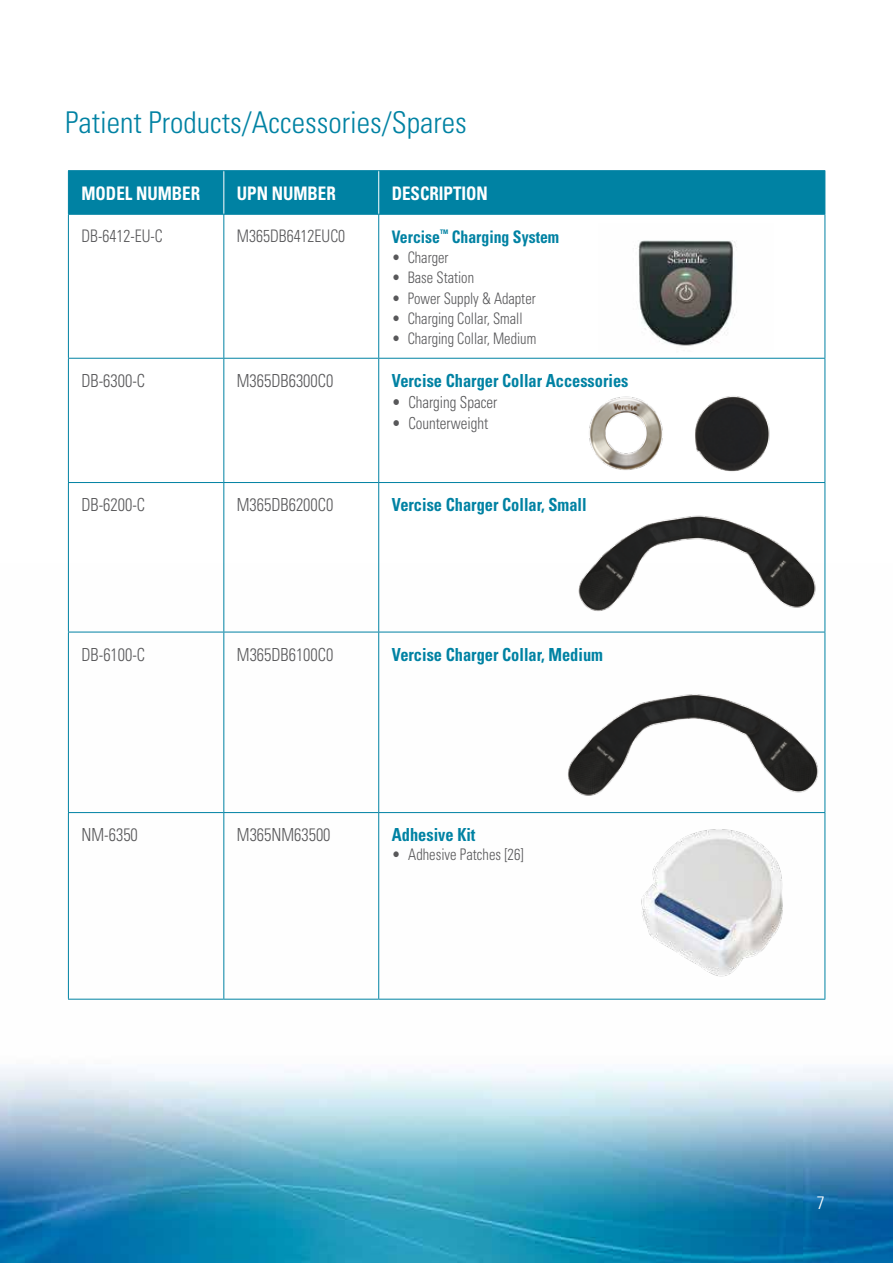
<style>
.page{position:relative;width:893px;height:1263px;background:#fff}
.page>*{position:absolute;margin:0;border:0;box-sizing:border-box;transform-origin:0 0}
.t1{font:300 condensed 30px "Univers";color:#0082a3}
.t2{font:700 condensed 18.6px "Univers";color:#fff;scale:.91 1}
.t3{font:700 condensed 18px "Univers";color:#0082a3;scale:.91 1}
.t4{font:300 condensed 18px "Univers";color:#58585a;scale:.91 1}
.t5{font:300 condensed 18px "Univers";color:#fff}
.t6{font:300 condensed 17.25px "Univers";color:#58585a;scale:.91 1}
.t7{font:700 condensed 17.25px "Univers";color:#0082a3;scale:.91 1}
.t8{font:300 condensed 16.5px "Univers";color:#58585a;scale:.91 1}
.t9{font:300 condensed 16.05px "Univers";color:#58585a;scale:.91 1}
.t10{font:300 condensed 15.9px "Univers";color:#58585a;scale:.91 1}
</style>
<div class="page">
<img style="left:0;top:563px;width:893px;height:700px">
<div style="left:69px;top:171px;width:755px;height:43px;background:#0082a3"></div>
<hr style="left:223px;top:171px;width:1px;height:43px;background:#fff">
<hr style="left:378px;top:171px;width:1px;height:43px;background:#fff">
<hr style="left:68px;top:215px;width:1px;height:143px;background:#0082a3">
<hr style="left:223px;top:215px;width:1px;height:143px;background:#0082a3">
<hr style="left:378px;top:215px;width:1px;height:143px;background:#0082a3">
<hr style="left:824px;top:215px;width:1px;height:143px;background:#0082a3">
<hr style="left:68px;top:358px;width:156px;height:1px;background:#0082a3">
<hr style="left:68px;top:359px;width:1px;height:123px;background:#0082a3">
<hr style="left:224px;top:358px;width:155px;height:1px;background:#0082a3">
<hr style="left:223px;top:359px;width:1px;height:123px;background:#0082a3">
<hr style="left:379px;top:358px;width:446px;height:1px;background:#0082a3">
<hr style="left:378px;top:359px;width:1px;height:123px;background:#0082a3">
<hr style="left:824px;top:359px;width:1px;height:123px;background:#0082a3">
<hr style="left:68px;top:482px;width:156px;height:1px;background:#0082a3">
<hr style="left:68px;top:483px;width:1px;height:149px;background:#0082a3">
<hr style="left:224px;top:482px;width:155px;height:1px;background:#0082a3">
<hr style="left:223px;top:483px;width:1px;height:149px;background:#0082a3">
<hr style="left:379px;top:482px;width:446px;height:1px;background:#0082a3">
<hr style="left:378px;top:483px;width:1px;height:149px;background:#0082a3">
<hr style="left:824px;top:483px;width:1px;height:149px;background:#0082a3">
<hr style="left:68px;top:632px;width:156px;height:1px;background:#0082a3">
<hr style="left:68px;top:632px;width:1px;height:180px;background:#0082a3">
<hr style="left:224px;top:632px;width:155px;height:1px;background:#0082a3">
<hr style="left:223px;top:632px;width:1px;height:180px;background:#0082a3">
<hr style="left:379px;top:632px;width:446px;height:1px;background:#0082a3">
<hr style="left:378px;top:632px;width:1px;height:180px;background:#0082a3">
<hr style="left:824px;top:632px;width:1px;height:180px;background:#0082a3">
<hr style="left:68px;top:812px;width:156px;height:1px;background:#0082a3">
<hr style="left:68px;top:813px;width:1px;height:186px;background:#0082a3">
<hr style="left:224px;top:812px;width:155px;height:1px;background:#0082a3">
<hr style="left:223px;top:813px;width:1px;height:186px;background:#0082a3">
<hr style="left:379px;top:812px;width:446px;height:1px;background:#0082a3">
<hr style="left:378px;top:813px;width:1px;height:186px;background:#0082a3">
<hr style="left:824px;top:813px;width:1px;height:186px;background:#0082a3">
<hr style="left:68px;top:999px;width:156px;height:1px;background:#0082a3">
<hr style="left:224px;top:999px;width:155px;height:1px;background:#0082a3">
<hr style="left:379px;top:999px;width:446px;height:1px;background:#0082a3">
<hr style="left:68px;top:170px;width:156px;height:1px;background:#0082a3">
<hr style="left:68px;top:171px;width:1px;height:43px;background:#0082a3">
<hr style="left:224px;top:170px;width:155px;height:1px;background:#0082a3">
<hr style="left:379px;top:170px;width:446px;height:1px;background:#0082a3">
<hr style="left:824px;top:171px;width:1px;height:43px;background:#0082a3">
<hr style="left:68px;top:214px;width:156px;height:1px;background:#0082a3">
<hr style="left:224px;top:214px;width:155px;height:1px;background:#0082a3">
<hr style="left:379px;top:214px;width:446px;height:1px;background:#0082a3">
<img style="left:577px;top:515px;width:244px;height:100px">
<img style="left:565px;top:687px;width:260px;height:112px">
<img style="left:638px;top:240px;width:99px;height:106px">
<img style="left:589px;top:396px;width:74px;height:74px">
<img style="left:633px;top:812px;width:165px;height:170px">
<img style="left:695px;top:396px;width:75px;height:76px">
<h1 class="t1" style="left:65px;top:105px;width:403px">Patient Products/Accessories/Spares</h1>
<p class="t2" style="left:81px;top:182px;width:132px">MODEL NUMBER</p>
<p class="t2" style="left:237px;top:182px;width:110px">UPN NUMBER</p>
<p class="t2" style="left:392px;top:182px;width:107px">DESCRIPTION</p>
<p class="t6" style="left:81px;top:226px;width:91px">DB-6412-EU-C</p>
<p class="t6" style="left:237px;top:226px;width:120px">M365DB6412EUC0</p>
<p class="t7" style="left:392px;top:226px;width:185px">Vercise<sup>™</sup> Charging System</p>
<p class="t10" style="left:392px;top:248px;width:64px">• Charger</p>
<p class="t10" style="left:392px;top:268px;width:92px">• Base Station</p>
<p class="t10" style="left:392px;top:288px;width:160px">• Power Supply &amp; Adapter</p>
<p class="t10" style="left:392px;top:308px;width:145px">• Charging Collar, Small</p>
<p class="t10" style="left:392px;top:329px;width:160px">• Charging Collar, Medium</p>
<p class="t4" style="left:81px;top:370px;width:71px">DB-6300-C</p>
<p class="t4" style="left:237px;top:370px;width:107px">M365DB6300C0</p>
<p class="t3" style="left:392px;top:369px;width:262px">Vercise Charger Collar Accessories</p>
<p class="t8" style="left:392px;top:392px;width:118px">• Charging Spacer</p>
<p class="t8" style="left:392px;top:413px;width:108px">• Counterweight</p>
<p class="t4" style="left:81px;top:494px;width:71px">DB-6200-C</p>
<p class="t4" style="left:237px;top:494px;width:107px">M365DB6200C0</p>
<p class="t3" style="left:392px;top:494px;width:216px">Vercise Charger Collar, Small</p>
<p class="t4" style="left:82px;top:643px;width:71px">DB-6100-C</p>
<p class="t4" style="left:237px;top:643px;width:107px">M365DB6100C0</p>
<p class="t3" style="left:392px;top:644px;width:234px">Vercise Charger Collar, Medium</p>
<p class="t4" style="left:82px;top:824px;width:63px">NM-6350</p>
<p class="t4" style="left:237px;top:824px;width:104px">M365NM63500</p>
<p class="t3" style="left:392px;top:824px;width:93px">Adhesive Kit</p>
<p class="t9" style="left:392px;top:845px;width:146px">• Adhesive Patches [26]</p>
<p class="t5" style="left:817px;top:1192px;width:9px">7</p>
</div>
